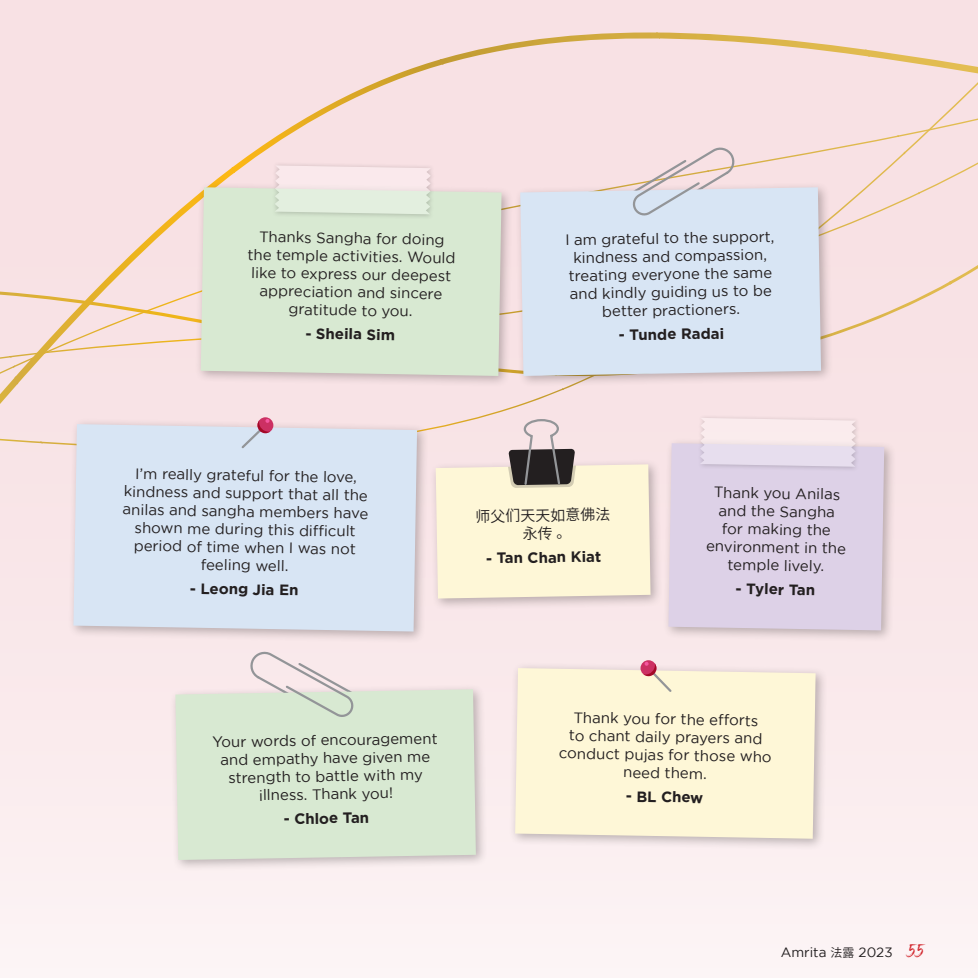
<style>
.page{position:relative;width:978px;height:978px;background:#fbeef0}
.page>*{position:absolute;margin:0;border:0;box-sizing:border-box;transform-origin:0 0}
.t1{font:15px/18px "Gotham";color:#231f20;text-align:center}
.t2{font:700 15px "Gotham";color:#231f20}
.t3{font:15px/18px "Source Han Sans CN";color:#231f20;text-align:center}
.t4{font:13.5px "Gotham";color:#231f20}
.s1{font-family:"Source Han Sans CN";font-size:12px}
.s2{font-family:"Gloss And Bloom";color:#d1232a}
</style>
<div class="page">
<div style="left:0;top:14px;width:978px;height:68px;background:#f8e1e4"></div>
<div style="left:0;top:82px;width:978px;height:363px;background:#f8e1e4"></div>
<div style="left:0;top:162px;width:978px;height:197px;background:#f8e1e4"></div>
<div style="left:67px;top:418px;width:362px;height:225px;background:#231f20;opacity:.3"></div>
<div style="left:73px;top:424px;width:344px;height:208px;background:#d8e5f4"></div>
<svg style="left:257px;top:417px;width:16px;height:16px"></svg>
<svg style="left:240px;top:419px;width:30px;height:31px"></svg>
<div style="left:509px;top:662px;width:319px;height:189px;background:#231f20;opacity:.3"></div>
<div style="left:515px;top:668px;width:301px;height:171px;background:#fef7d7"></div>
<svg style="left:640px;top:660px;width:17px;height:16px"></svg>
<svg style="left:643px;top:662px;width:31px;height:32px"></svg>
<div style="left:195px;top:181px;width:318px;height:207px;background:#231f20;opacity:.3"></div>
<div style="left:201px;top:187px;width:301px;height:189px;background:#d8e9d2"></div>
<div style="left:272px;top:162px;width:164px;height:58px;background:#231f20;opacity:.7"></div>
<svg style="left:275px;top:165px;width:156px;height:49px"></svg>
<div style="left:662px;top:437px;width:234px;height:205px;background:#231f20;opacity:.3"></div>
<div style="left:668px;top:443px;width:216px;height:187px;background:#ddd1e7"></div>
<div style="left:697px;top:414px;width:164px;height:58px;background:#231f20;opacity:.7"></div>
<svg style="left:700px;top:418px;width:156px;height:49px"></svg>
<div style="left:430px;top:458px;width:232px;height:153px;background:#231f20;opacity:.3"></div>
<svg style="left:436px;top:418px;width:215px;height:181px"></svg>
<div style="left:514px;top:181px;width:319px;height:207px;background:#231f20;opacity:.3"></div>
<div style="left:520px;top:187px;width:301px;height:189px;background:#d8e5f4"></div>
<svg style="left:603px;top:147px;width:135px;height:72px"></svg>
<div style="left:169px;top:683px;width:319px;height:189px;background:#231f20;opacity:.3"></div>
<div style="left:175px;top:689px;width:301px;height:171px;background:#d8e9d2"></div>
<svg style="left:247px;top:651px;width:137px;height:69px"></svg>
<p class="t1" style="left:248px;top:227px;width:209px;rotate:1deg">Thanks Sangha for doing the temple activities. Would like to express our deepest appreciation and sincere gratitude to you.</p>
<p class="t2" style="left:306px;top:325px;width:91px;rotate:1deg">- Sheila Sim</p>
<p class="t1" style="left:565px;top:231px;width:211px;rotate:-1deg">I am grateful to the support, kindness and compassion, treating everyone the same and kindly guiding us to be better practioners.</p>
<p class="t2" style="left:619px;top:326px;width:107px;rotate:-1deg">- Tunde Radai</p>
<p class="t1" style="left:123px;top:464px;width:247px;rotate:1deg">I’m really grateful for the love, kindness and support that all the anilas and sangha members have shown me during this diffi cult period of time when I was not feeling well.</p>
<p class="t2" style="left:190px;top:580px;width:110px;rotate:1deg">- Leong Jia En</p>
<p class="t3" style="left:475px;top:508px;width:137px;rotate:-1deg">师父们天天如意佛法永传 。</p>
<p class="t2" style="left:486px;top:550px;width:117px;rotate:-1deg">- Tan Chan Kiat</p>
<p class="t1" style="left:707px;top:483px;width:142px;rotate:1deg">Thank you Anilas and the Sangha for making the environment in the temple lively.</p>
<p class="t2" style="left:736px;top:580px;width:81px;rotate:1deg">- Tyler Tan</p>
<p class="t1" style="left:212px;top:733px;width:227px;rotate:-1deg">Your words of encouragement and empathy have given me strength to battle with my illness. Thank you!</p>
<p class="t2" style="left:283px;top:810px;width:87px;rotate:-1deg">- Chloe Tan</p>
<p class="t1" style="left:560px;top:708px;width:214px;rotate:1deg">Thank you for the efforts<br>to chant daily prayers and conduct pujas for those who need them.</p>
<p class="t2" style="left:626px;top:787px;width:79px;rotate:1deg">- BL Chew</p>
<p class="t4" style="left:781px;top:944px;width:145px">Amrita <span class="s1">法露</span> 2023 <span class="s2">55</span></p>
</div>
